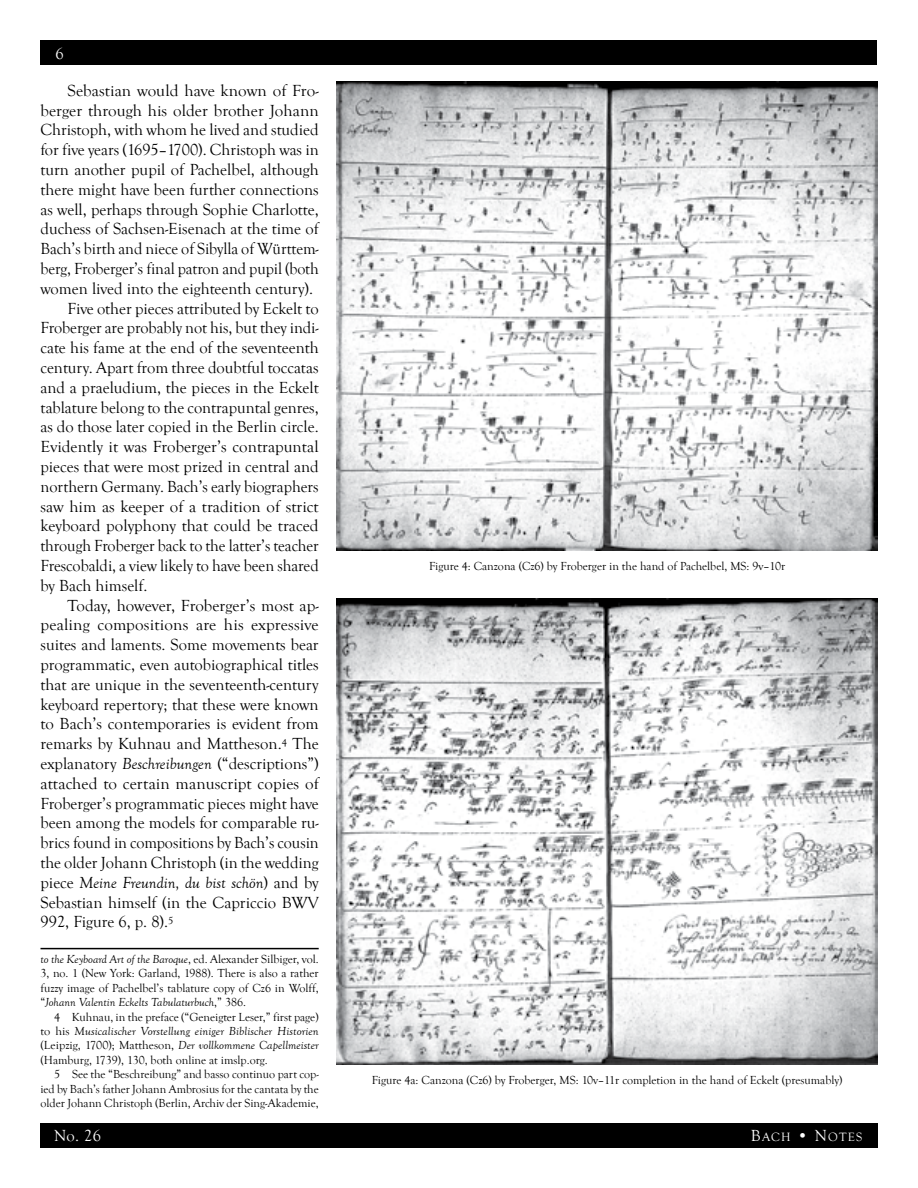
<style>
.page{position:relative;width:918px;height:1188px;background:#fff}
.page>*{position:absolute;margin:0;border:0;box-sizing:border-box;transform-origin:0 0}
.t1{font:16.5px "Goudy Old Style T";color:#000}
.t2{font:italic 16.5px "Goudy Old Style T";color:#000}
.t3{font:16.5px "Goudy Old Style T";color:#fff}
.t4{font:12.3px "Goudy Old Style T";letter-spacing:.1em;color:#fff}
.t5{font:12px/14.4px "Goudy Old Style T";color:#000;text-align:justify}
.s1{font-style:italic}
.s2{font-style:normal}
.s3{font-size:16.5px}
</style>
<div class="page">
<div style="left:40px;top:1123px;width:837px;height:25px;background:#000"></div>
<div style="left:40px;top:40px;width:838px;height:25px;background:#000"></div>
<hr style="left:40px;top:948px;width:279px;height:1px;background:#000">
<img style="left:337px;top:81px;width:541px;height:469px">
<img style="left:337px;top:598px;width:540px;height:466px">
<p class="t3" style="left:56px;top:44px;width:10px">6</p>
<p class="t1" style="left:68px;top:81px;width:253px">Sebastian would have known of Fro-</p>
<p class="t1" style="left:40px;top:101px;width:280px">berger through his older brother Johann</p>
<p class="t1" style="left:40px;top:121px;width:280px">Christoph, with whom he lived and studied</p>
<p class="t1" style="left:40px;top:141px;width:280px">for five years (1695–1700). Christoph was in</p>
<p class="t1" style="left:40px;top:161px;width:280px">turn another pupil of Pachelbel, although</p>
<p class="t1" style="left:40px;top:180px;width:280px">there might have been further connections</p>
<p class="t1" style="left:40px;top:200px;width:280px">as well, perhaps through Sophie Charlotte,</p>
<p class="t1" style="left:40px;top:220px;width:280px">duchess of Sachsen-Eisenach at the time of</p>
<p class="t1" style="left:40px;top:240px;width:280px">Bach’s birth and niece of Sibylla of Württem-</p>
<p class="t1" style="left:40px;top:260px;width:280px">berg, Froberger’s final patron and pupil (both</p>
<p class="t1" style="left:40px;top:279px;width:274px">women lived into the eighteenth century).</p>
<p class="t1" style="left:68px;top:299px;width:253px">Five other pieces attributed by Eckelt to</p>
<p class="t1" style="left:40px;top:319px;width:280px">Froberger are probably not his, but they indi-</p>
<p class="t1" style="left:40px;top:339px;width:280px">cate his fame at the end of the seventeenth</p>
<p class="t1" style="left:40px;top:359px;width:280px">century. Apart from three doubtful toccatas</p>
<p class="t1" style="left:40px;top:378px;width:280px">and a praeludium, the pieces in the Eckelt</p>
<p class="t1" style="left:40px;top:398px;width:280px">tablature belong to the contrapuntal genres,</p>
<p class="t1" style="left:40px;top:418px;width:280px">as do those later copied in the Berlin circle.</p>
<p class="t1" style="left:40px;top:438px;width:280px">Evidently it was Froberger’s contrapuntal</p>
<p class="t1" style="left:40px;top:458px;width:280px">pieces that were most prized in central and</p>
<p class="t1" style="left:40px;top:477px;width:280px">northern Germany. Bach’s early biographers</p>
<p class="t1" style="left:40px;top:497px;width:280px">saw him as keeper of a tradition of strict</p>
<p class="t1" style="left:40px;top:517px;width:280px">keyboard polyphony that could be traced</p>
<p class="t1" style="left:40px;top:537px;width:280px">through Froberger back to the latter’s teacher</p>
<p class="t1" style="left:40px;top:557px;width:280px">Frescobaldi, a view likely to have been shared</p>
<p class="t1" style="left:40px;top:576px;width:108px">by Bach himself.</p>
<p class="t1" style="left:68px;top:596px;width:253px">Today, however, Froberger’s most ap-</p>
<p class="t1" style="left:40px;top:616px;width:280px">pealing compositions are his expressive</p>
<p class="t1" style="left:40px;top:636px;width:280px">suites and laments. Some movements bear</p>
<p class="t1" style="left:40px;top:656px;width:280px">programmatic, even autobiographical titles</p>
<p class="t1" style="left:40px;top:675px;width:280px">that are unique in the seventeenth-century</p>
<p class="t1" style="left:40px;top:695px;width:280px">keyboard repertory; that these were known</p>
<p class="t1" style="left:40px;top:715px;width:280px">to Bach’s contemporaries is evident from</p>
<p class="t1" style="left:40px;top:735px;width:280px">remarks by Kuhnau and Mattheson.<sup>4</sup> The</p>
<p class="t1" style="left:40px;top:755px;width:280px">explanatory <span class="s1">Beschreibungen</span> (“descriptions”)</p>
<p class="t1" style="left:40px;top:774px;width:280px">attached to certain manuscript copies of</p>
<p class="t1" style="left:40px;top:794px;width:280px">Froberger’s programmatic pieces might have</p>
<p class="t1" style="left:40px;top:814px;width:280px">been among the models for comparable ru-</p>
<p class="t1" style="left:40px;top:834px;width:280px">brics found in compositions by Bach’s cousin</p>
<p class="t1" style="left:40px;top:854px;width:280px">the older Johann Christoph (in the wedding</p>
<p class="t2" style="left:40px;top:873px;width:280px"><span class="s2">piece</span> Meine Freundin, du bist schön<span class="s2">) and by</span></p>
<p class="t1" style="left:40px;top:893px;width:280px">Sebastian himself (in the Capriccio BWV</p>
<p class="t1" style="left:40px;top:913px;width:134px">992, Figure 6, p. 8).<sup>5</sup></p>
<p class="t5" style="left:40px;top:952px;width:280px"><span class="s1">to the Keyboard Art of the Baroque</span>, ed. Alexander Silbiger, vol.<br>3, no. 1 (New York: Garland, 1988). There is also a rather fuzzy image of Pachelbel’s tablature copy of Cz6 in Wolff, “<span class="s1">Johann Valentin Eckelts Tabulaturbuch</span>,” 386.</p>
<p class="t5" style="left:40px;top:1010px;width:280px;text-indent:14px">4 Kuhnau, in the preface (“Geneigter Leser,” first page) to his <span class="s1">Musicalischer Vorstellung einiger Biblischer Historien </span>(Leipzig, 1700); Mattheson, <span class="s1">Der vollkommene Capellmeister </span>(Hamburg, 1739), 130, both online at imslp.org.</p>
<p class="t5" style="left:40px;top:1067px;width:280px;text-indent:14px">5 See the “Beschreibung” and basso continuo part cop&shy;ied by Bach’s father Johann Ambrosius for the cantata by the older Johann Christoph (Berlin, Archiv der Sing-Akademie,</p>
<p class="t5" style="left:429px;top:559px;width:358px">Figure 4: Canzona (Cz6) by Froberger in the hand of Pachelbel, MS: 9v–10r</p>
<p class="t5" style="left:372px;top:1073px;width:472px">Figure 4a: Canzona (Cz6) by Froberger, MS: 10v–11r completion in the hand of Eckelt (presumably)</p>
<p class="t3" style="left:54px;top:1127px;width:48px">No. 26</p>
<p class="t4" style="left:751px;top:1130px;width:113px"><span class="s3">B</span>ACH <span class="s3">• N</span>OTES</p>
</div>
